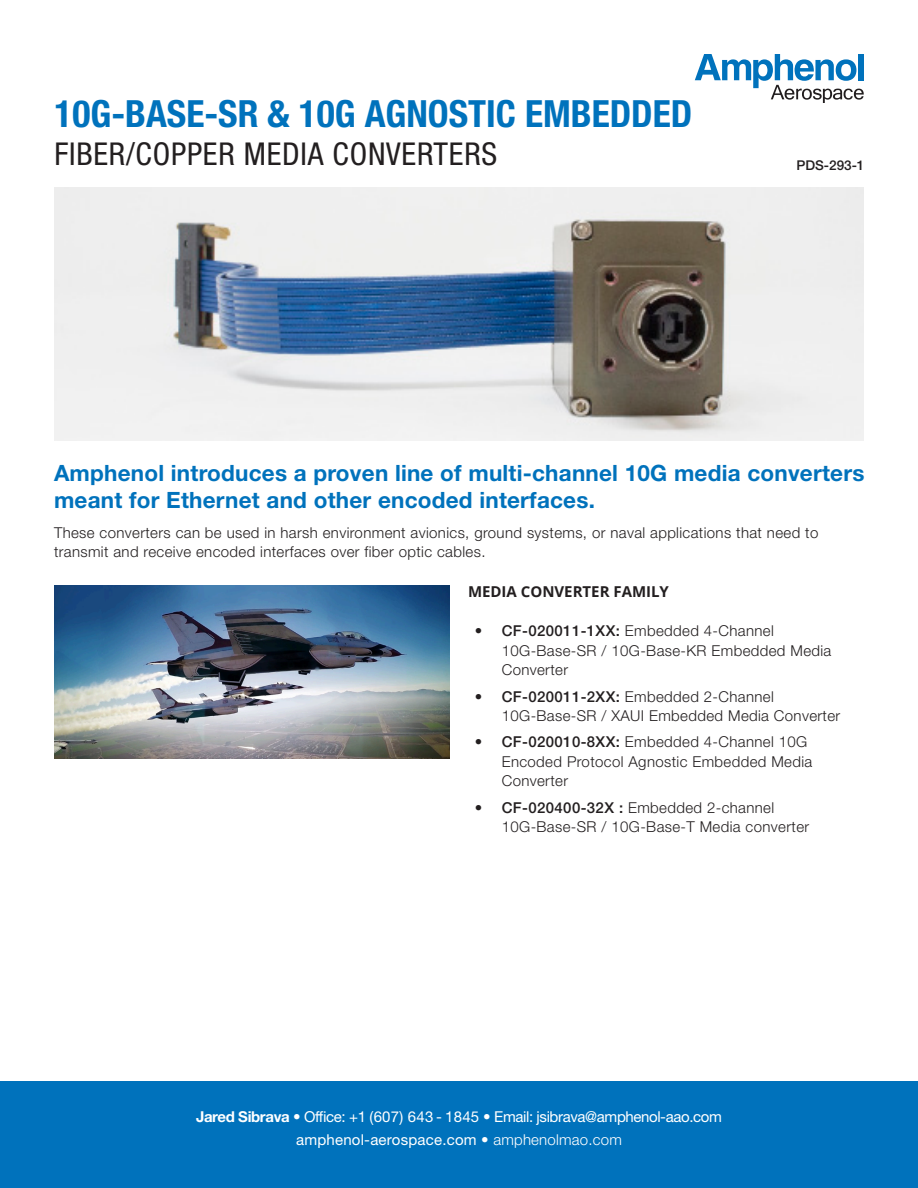
<style>
.page{position:relative;width:918px;height:1188px;background:#fff}
.page>*{position:absolute;margin:0;border:0;box-sizing:border-box;transform-origin:0 0}
.t1{font:700 condensed 37.5px "Helvetica Neue LT Std";color:#0072bc}
.t2{font:condensed 31.5px "Helvetica Neue LT Std";letter-spacing:.025em;color:#231f20}
.t3{font:700 22.5px/27px "Helvetica Neue LT Std";letter-spacing:.01em;color:#0072bc}
.t4{font:300 15px/19.5px "Helvetica Neue LT Std";letter-spacing:.025em;color:#231f20}
.t5{font:15px/22.5px "Helvetica Neue LT Std";letter-spacing:-.025em;color:#fff;text-align:center}
.Main_text{font:700 15px "Open Sans";color:#231f20}
.t6{font:500 13.5px "Helvetica Neue LT Std";color:#231f20}
.s1{font-weight:500}
.s2{font-weight:700}
.s3{font-weight:300}
</style>
<div class="page">
<div style="left:0;top:1082px;width:918px;height:106px;background:#0072bc"></div>
<svg style="left:695px;top:54px;width:169px;height:48px"></svg>
<img style="left:54px;top:187px;width:810px;height:253px">
<img style="left:54px;top:586px;width:396px;height:172px">
<p class="t1" style="left:54px;top:91px;width:639px">10G-BASE-SR &amp; 10G AGNOSTIC EMBEDDED</p>
<p class="t2" style="left:54px;top:136px;width:444px">FIBER/COPPER MEDIA CONVERTERS</p>
<p class="t6" style="left:796px;top:157px;width:70px">PDS-293-1</p>
<p class="t3" style="left:54px;top:459px;width:812px">Amphenol introduces a proven line of multi-channel 10G media converters meant for Ethernet and other encoded interfaces.</p>
<p class="t4" style="left:54px;top:523px;width:766px">These converters can be used in harsh environment avionics, ground systems, or naval applications that need to transmit and receive encoded interfaces over fiber optic cables.</p>
<p class="Main_text" style="left:468px;top:581px;width:203px">MEDIA CONVERTER FAMILY</p>
<p class="t4" style="left:502px;top:621px;width:331px;text-indent:-27px"><span class="s1">• CF-020011-1XX:</span> Embedded 4-Channel<br>10G-Base-SR / 10G-Base-KR Embedded Media<br>Converter</p>
<p class="t4" style="left:502px;top:686px;width:340px;text-indent:-27px"><span class="s1">• CF-020011-2XX:</span> Embedded 2-Channel<br>10G-Base-SR / XAUI Embedded Media Converter</p>
<p class="t4" style="left:502px;top:732px;width:312px;text-indent:-27px"><span class="s1">• CF-020010-8XX:</span> Embedded 4-Channel 10G<br>Encoded Protocol Agnostic Embedded Media<br>Converter</p>
<p class="t4" style="left:502px;top:797px;width:309px;text-indent:-27px"><span class="s1">• CF-020400-32X :</span> Embedded 2-channel<br>10G-Base-SR / 10G-Base-T Media converter</p>
<p class="t5" style="left:196px;top:1106px;width:527px"><span class="s2">Jared Sibrava</span> <span class="s3">•</span> Office: +1 (607) 643 - 1845 <span class="s3">•</span> Email: jsibrava@amphenol-aao.com amphenol-aerospace.com <span class="s3">• amphenolmao.com</span></p>
</div>
